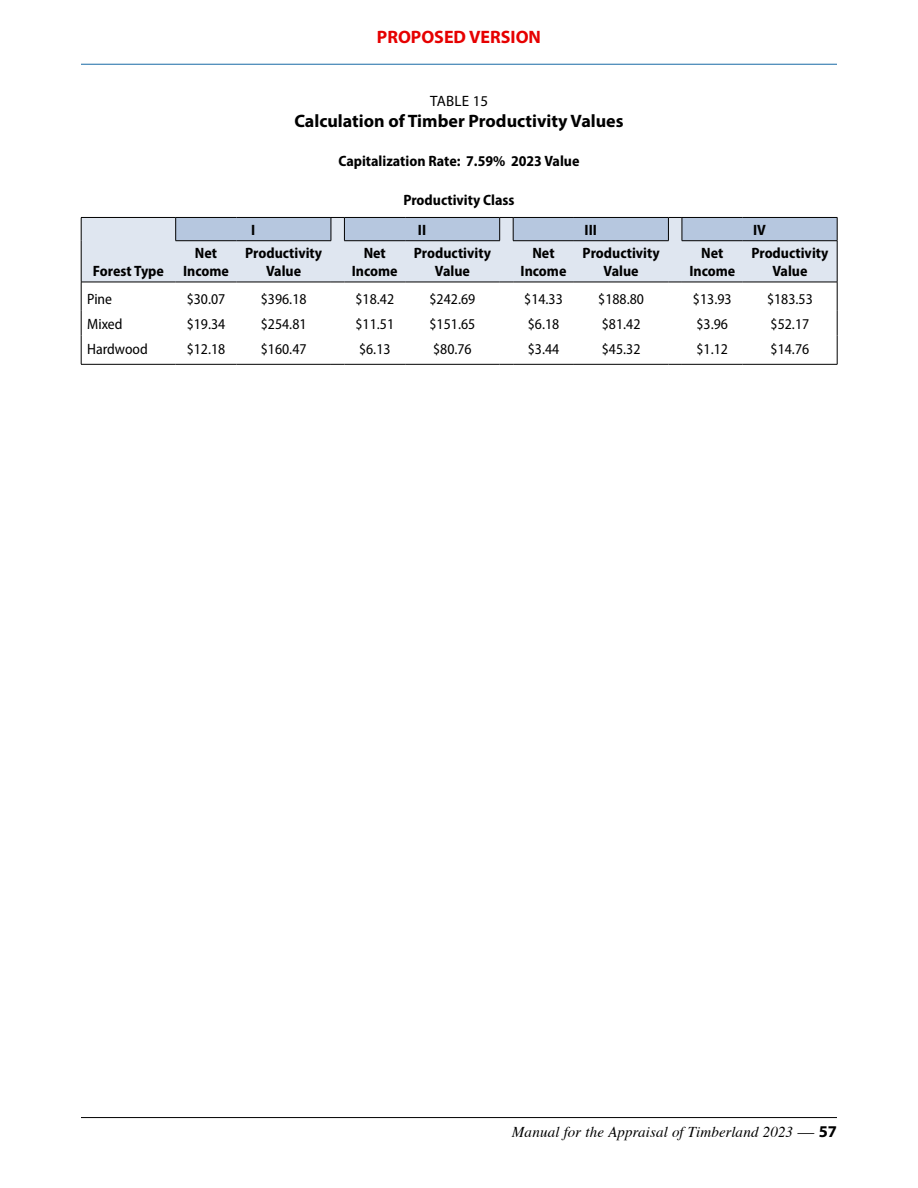
<style>
.page{position:relative;width:918px;height:1188px;background:#fff}
.page>*{position:absolute;margin:0;border:0;box-sizing:border-box;transform-origin:0 0}
.Exhibit_2_-Title{font:700 18px "Myriad Pro";color:#000}
.t1{font:700 18px "Myriad Pro";color:#e60000}
.Exhibit_3_-Column_Headers{font:700 semi-condensed 15px "Myriad Pro";color:#000}
.t2{font:semi-condensed 15px "Myriad Pro";color:#000}
.t3{font:italic 15px "Times";letter-spacing:.01em;color:#000}
.Exhibit_1_-_Title__Exhibit{font:15px "Myriad Pro";letter-spacing:.02em;color:#000}
.s1{font-family:"Adobe Garamond Pro";font-size:16.5px}
.s2{font-family:"Myriad Pro";font-weight:700;font-style:normal;font-size:16.5px}
</style>
<div class="page">
<hr style="left:81px;top:1117px;width:756px;height:1px;background:#000">
<hr style="left:81px;top:64px;width:756px;height:1px;background:#1869a5">
<div style="left:82px;top:218px;width:755px;height:64px;background:#dfe6f0"></div>
<svg style="left:81px;top:283px;width:1px;height:81px"></svg>
<svg style="left:837px;top:282px;width:1px;height:82px"></svg>
<hr style="left:81px;top:364px;width:95px;height:1px;background:#000">
<hr style="left:176px;top:364px;width:60px;height:1px;background:#000">
<hr style="left:236px;top:364px;width:95px;height:1px;background:#000">
<svg style="left:331px;top:364px;width:13px;height:1px"></svg>
<hr style="left:344px;top:364px;width:61px;height:1px;background:#000">
<hr style="left:405px;top:364px;width:95px;height:1px;background:#000">
<svg style="left:500px;top:364px;width:13px;height:1px"></svg>
<hr style="left:513px;top:364px;width:61px;height:1px;background:#000">
<hr style="left:574px;top:364px;width:94px;height:1px;background:#000">
<svg style="left:668px;top:364px;width:14px;height:1px"></svg>
<hr style="left:682px;top:364px;width:61px;height:1px;background:#000">
<hr style="left:743px;top:364px;width:94px;height:1px;background:#000">
<hr style="left:81px;top:217px;width:95px;height:1px;background:#000">
<svg style="left:81px;top:218px;width:1px;height:23px"></svg>
<hr style="left:81px;top:241px;width:1px;height:41px;background:#000">
<hr style="left:837px;top:241px;width:1px;height:41px;background:#000">
<hr style="left:81px;top:282px;width:95px;height:1px;background:#000">
<hr style="left:176px;top:282px;width:60px;height:1px;background:#000">
<hr style="left:236px;top:282px;width:95px;height:1px;background:#000">
<svg style="left:331px;top:282px;width:13px;height:1px"></svg>
<hr style="left:344px;top:282px;width:61px;height:1px;background:#000">
<hr style="left:405px;top:282px;width:95px;height:1px;background:#000">
<svg style="left:500px;top:282px;width:13px;height:1px"></svg>
<hr style="left:513px;top:282px;width:61px;height:1px;background:#000">
<hr style="left:574px;top:282px;width:94px;height:1px;background:#000">
<svg style="left:668px;top:282px;width:14px;height:1px"></svg>
<hr style="left:682px;top:282px;width:61px;height:1px;background:#000">
<hr style="left:743px;top:282px;width:94px;height:1px;background:#000">
<svg style="left:175px;top:217px;width:663px;height:24px;background:#aab9cf"></svg>
<hr style="left:682px;top:240px;width:61px;height:1px;background:#000">
<hr style="left:743px;top:240px;width:94px;height:1px;background:#000">
<p class="t1" style="left:377px;top:25px;width:166px">PROPOSED VERSION</p>
<p class="Exhibit_1_-_Title__Exhibit" style="left:430px;top:91px;width:60px">TABLE 15</p>
<p class="Exhibit_2_-Title" style="left:294px;top:110px;width:331px">Calculation of Timber Productivity Values</p>
<p class="Exhibit_3_-Column_Headers" style="left:338px;top:152px;width:243px">Capitalization Rate: 7.59% 2023 Value</p>
<p class="Exhibit_3_-Column_Headers" style="left:403px;top:190px;width:113px">Productivity Class</p>
<p class="Exhibit_3_-Column_Headers" style="left:93px;top:261px;width:73px">Forest Type</p>
<p class="Exhibit_3_-Column_Headers" style="left:195px;top:243px;width:24px">Net</p>
<p class="Exhibit_3_-Column_Headers" style="left:183px;top:261px;width:47px">Income</p>
<p class="Exhibit_3_-Column_Headers" style="left:251px;top:220px;width:6px">I</p>
<p class="Exhibit_3_-Column_Headers" style="left:418px;top:220px;width:10px">II</p>
<p class="Exhibit_3_-Column_Headers" style="left:585px;top:220px;width:14px">III</p>
<p class="Exhibit_3_-Column_Headers" style="left:753px;top:220px;width:14px">IV</p>
<p class="Exhibit_3_-Column_Headers" style="left:245px;top:243px;width:79px">Productivity</p>
<p class="Exhibit_3_-Column_Headers" style="left:266px;top:261px;width:37px">Value</p>
<p class="Exhibit_3_-Column_Headers" style="left:364px;top:243px;width:24px">Net</p>
<p class="Exhibit_3_-Column_Headers" style="left:352px;top:261px;width:47px">Income</p>
<p class="Exhibit_3_-Column_Headers" style="left:414px;top:243px;width:79px">Productivity</p>
<p class="Exhibit_3_-Column_Headers" style="left:435px;top:261px;width:37px">Value</p>
<p class="Exhibit_3_-Column_Headers" style="left:532px;top:243px;width:24px">Net</p>
<p class="Exhibit_3_-Column_Headers" style="left:521px;top:261px;width:47px">Income</p>
<p class="Exhibit_3_-Column_Headers" style="left:583px;top:243px;width:79px">Productivity</p>
<p class="Exhibit_3_-Column_Headers" style="left:604px;top:261px;width:37px">Value</p>
<p class="Exhibit_3_-Column_Headers" style="left:701px;top:243px;width:24px">Net</p>
<p class="Exhibit_3_-Column_Headers" style="left:689px;top:261px;width:47px">Income</p>
<p class="Exhibit_3_-Column_Headers" style="left:751px;top:243px;width:79px">Productivity</p>
<p class="Exhibit_3_-Column_Headers" style="left:772px;top:261px;width:37px">Value</p>
<p class="t2" style="left:87px;top:290px;width:27px">Pine</p>
<p class="t2" style="left:187px;top:290px;width:40px">$30.07</p>
<p class="t2" style="left:261px;top:290px;width:47px">$396.18</p>
<p class="t2" style="left:355px;top:290px;width:40px">$18.42</p>
<p class="t2" style="left:430px;top:290px;width:47px">$242.69</p>
<p class="t2" style="left:524px;top:290px;width:40px">$14.33</p>
<p class="t2" style="left:598px;top:290px;width:47px">$188.80</p>
<p class="t2" style="left:693px;top:290px;width:40px">$13.93</p>
<p class="t2" style="left:767px;top:290px;width:47px">$183.53</p>
<p class="t2" style="left:87px;top:315px;width:37px">Mixed</p>
<p class="t2" style="left:187px;top:315px;width:40px">$19.34</p>
<p class="t2" style="left:261px;top:315px;width:47px">$254.81</p>
<p class="t2" style="left:355px;top:315px;width:40px">$11.51</p>
<p class="t2" style="left:430px;top:315px;width:47px">$151.65</p>
<p class="t2" style="left:528px;top:315px;width:33px">$6.18</p>
<p class="t2" style="left:602px;top:315px;width:40px">$81.42</p>
<p class="t2" style="left:697px;top:315px;width:33px">$3.96</p>
<p class="t2" style="left:771px;top:315px;width:40px">$52.17</p>
<p class="t2" style="left:87px;top:339px;width:62px">Hardwood</p>
<p class="t2" style="left:187px;top:339px;width:40px">$12.18</p>
<p class="t2" style="left:261px;top:339px;width:47px">$160.47</p>
<p class="t2" style="left:359px;top:339px;width:33px">$6.13</p>
<p class="t2" style="left:433px;top:339px;width:40px">$80.76</p>
<p class="t2" style="left:528px;top:339px;width:33px">$3.44</p>
<p class="t2" style="left:602px;top:339px;width:40px">$45.32</p>
<p class="t2" style="left:697px;top:339px;width:33px">$1.12</p>
<p class="t2" style="left:771px;top:339px;width:40px">$14.76</p>
<p class="t3" style="left:512px;top:1119px;width:327px">Manual for the Appraisal of Timberland 2023 <span class="s1">—</span> <span class="s2">57</span></p>
</div>
